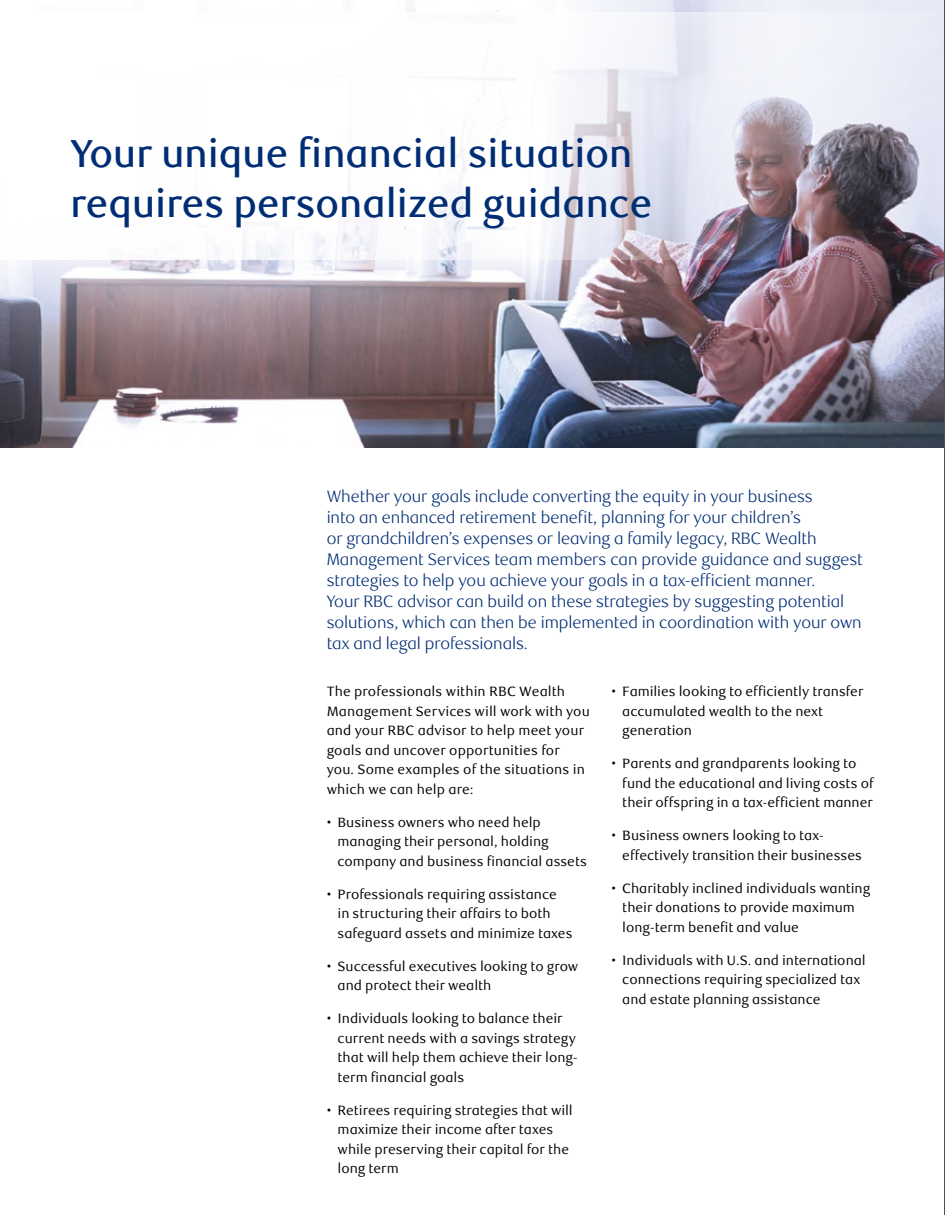
<style>
.page{position:relative;width:945px;height:1215px;background:#fff}
.page>*{position:absolute;margin:0;border:0;box-sizing:border-box;transform-origin:0 0}
.t1{font:500 39px/49.5px "RBC Text";letter-spacing:-.015em;color:#002d74}
.t2{font:300 16.5px/21px "RBC Display";letter-spacing:-.005em;color:#002d74}
.t3{font:13.5px/19.5px "RBC Text";color:#000;scale:.96 1}
.t4{font:13.5px/19.5px "RBC Text";color:#000}
</style>
<div class="page">
<img style="left:0;top:0;width:944px;height:447px">
<svg style="left:0;top:12px;width:938px;height:248px"></svg>
<hr style="left:944px;top:0;width:1px;height:1215px;background:#4a4f54">
<h1 class="t1" style="left:70px;top:130px;width:584px">Your unique financial situation requires personalized guidance</h1>
<p class="t2" style="left:327px;top:486px;width:538px">Whether your goals include converting the equity in your business<br>into an enhanced retirement benefit, planning for your children’s<br>or grandchildren’s expenses or leaving a family legacy, RBC Wealth Management Services team members can provide guidance and suggest strategies to help you achieve your goals in a tax-efficient manner.<br>Your RBC advisor can build on these strategies by suggesting potential solutions, which can then be implemented in coordination with your own tax and legal professionals.</p>
<p class="t4" style="left:327px;top:682px;width:265px">The professionals within RBC Wealth Management Services will work with you and your RBC advisor to help meet your goals and uncover opportunities for you. Some examples of the situations in which we can help are:</p>
<p class="t3" style="left:337px;top:813px;width:262px;text-indent:-11px">• Business owners who need help managing their personal, holding company and business financial assets</p>
<p class="t3" style="left:338px;top:885px;width:246px;text-indent:-11px">• Professionals requiring assistance<br>in structuring their affairs to both safeguard assets and minimize taxes</p>
<p class="t3" style="left:338px;top:957px;width:252px;text-indent:-11px">• Successful executives looking to grow and protect their wealth</p>
<p class="t3" style="left:338px;top:1009px;width:251px;text-indent:-11px">• Individuals looking to balance their current needs with a savings strategy that will help them achieve their long&shy;term financial goals</p>
<p class="t3" style="left:338px;top:1101px;width:247px;text-indent:-11px">• Retirees requiring strategies that will maximize their income after taxes while preserving their capital for the long term</p>
<p class="t3" style="left:622px;top:682px;width:253px;text-indent:-11px">• Families looking to efficiently transfer accumulated wealth to the next generation</p>
<p class="t3" style="left:622px;top:754px;width:263px;text-indent:-11px">• Parents and grandparents looking to fund the educational and living costs of their offspring in a tax-efficient manner</p>
<p class="t3" style="left:622px;top:826px;width:251px;text-indent:-11px">• Business owners looking to tax&shy;effectively transition their businesses</p>
<p class="t3" style="left:622px;top:879px;width:260px;text-indent:-11px">• Charitably inclined individuals wanting their donations to provide maximum long-term benefit and value</p>
<p class="t3" style="left:622px;top:951px;width:255px;text-indent:-11px">• Individuals with U.S. and international connections requiring specialized tax and estate planning assistance</p>
</div>
